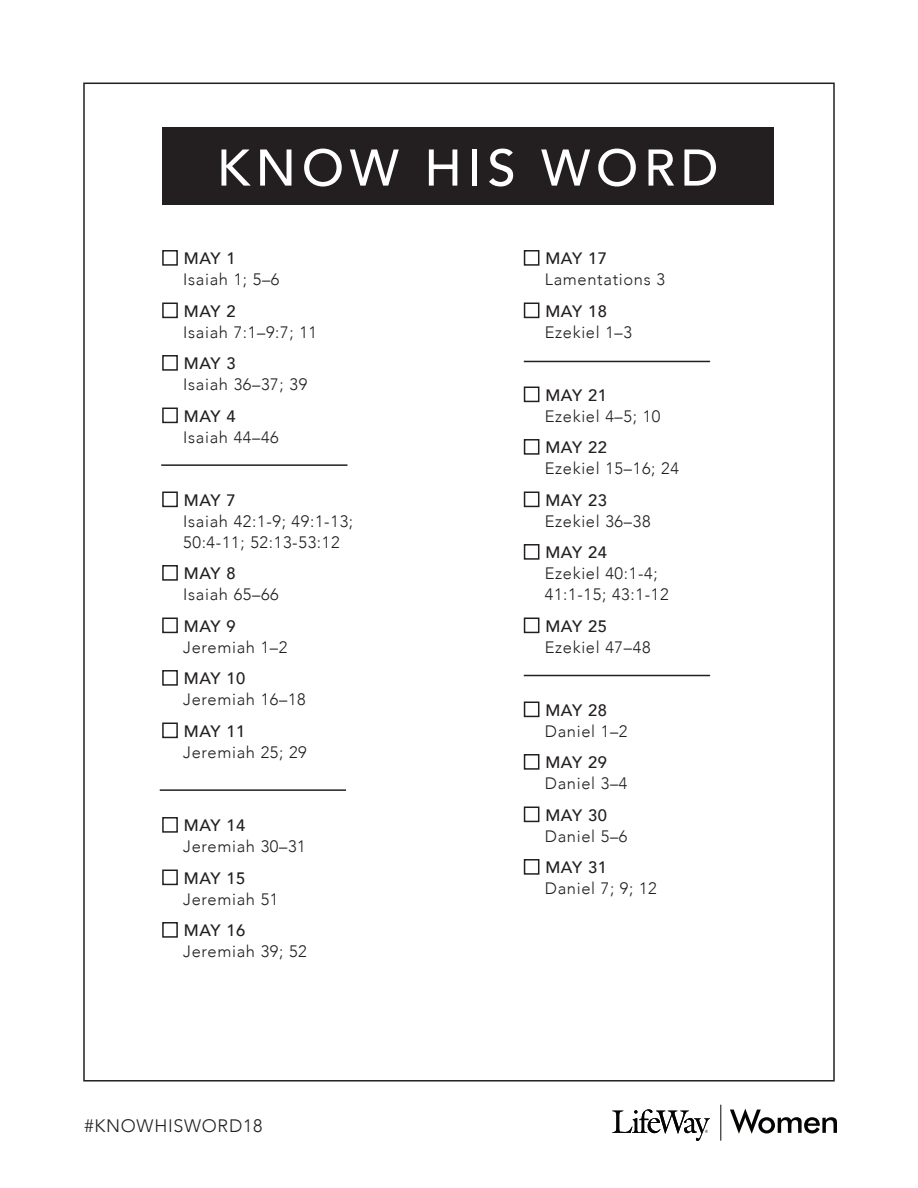
<style>
.page{position:relative;width:918px;height:1188px;background:#fff}
.page>*{position:absolute;margin:0;border:0;box-sizing:border-box;transform-origin:0 0}
.t1{font:500 51px "Avenir LT Std";letter-spacing:.11em;color:#fff}
.t2{font:300 18px "Avenir";letter-spacing:.04em;color:#231f20}
.month{font:300 16.5px "Avenir";letter-spacing:.04em;color:#231f20}
.month-2{font:500 16.5px "Avenir";letter-spacing:.04em;color:#231f20}
</style>
<div class="page">
<div style="left:162px;top:127px;width:611px;height:78px;background:#231f20"></div>
<div style="left:162px;top:250px;width:16px;height:16px;border:2px solid #231f20"></div>
<div style="left:162px;top:303px;width:16px;height:15px;border:2px solid #231f20"></div>
<div style="left:162px;top:355px;width:16px;height:16px;border:2px solid #231f20"></div>
<div style="left:162px;top:408px;width:16px;height:15px;border:2px solid #231f20"></div>
<div style="left:162px;top:492px;width:16px;height:15px;border:2px solid #231f20"></div>
<div style="left:162px;top:565px;width:16px;height:16px;border:2px solid #231f20"></div>
<div style="left:162px;top:618px;width:16px;height:15px;border:2px solid #231f20"></div>
<div style="left:162px;top:670px;width:16px;height:16px;border:2px solid #231f20"></div>
<div style="left:162px;top:723px;width:16px;height:15px;border:2px solid #231f20"></div>
<div style="left:162px;top:817px;width:16px;height:16px;border:2px solid #231f20"></div>
<div style="left:162px;top:870px;width:16px;height:15px;border:2px solid #231f20"></div>
<div style="left:162px;top:922px;width:16px;height:16px;border:2px solid #231f20"></div>
<div style="left:524px;top:250px;width:15px;height:16px;border:2px solid #231f20"></div>
<div style="left:524px;top:303px;width:15px;height:15px;border:2px solid #231f20"></div>
<div style="left:524px;top:387px;width:15px;height:15px;border:2px solid #231f20"></div>
<div style="left:524px;top:439px;width:15px;height:16px;border:2px solid #231f20"></div>
<div style="left:524px;top:492px;width:15px;height:15px;border:2px solid #231f20"></div>
<div style="left:524px;top:544px;width:15px;height:16px;border:2px solid #231f20"></div>
<div style="left:524px;top:618px;width:15px;height:15px;border:2px solid #231f20"></div>
<div style="left:524px;top:702px;width:15px;height:15px;border:2px solid #231f20"></div>
<div style="left:524px;top:754px;width:15px;height:16px;border:2px solid #231f20"></div>
<div style="left:524px;top:807px;width:15px;height:15px;border:2px solid #231f20"></div>
<div style="left:524px;top:859px;width:15px;height:16px;border:2px solid #231f20"></div>
<hr style="left:161px;top:464px;width:186px;height:2px;background:#231f20">
<hr style="left:524px;top:361px;width:186px;height:1px;background:#231f20">
<svg style="left:730px;top:1109px;width:107px;height:25px"></svg>
<hr style="left:721px;top:1105px;width:1px;height:35px;background:#040503">
<svg style="left:612px;top:1109px;width:98px;height:32px"></svg>
<hr style="left:524px;top:675px;width:186px;height:1px;background:#231f20">
<hr style="left:160px;top:789px;width:186px;height:2px;background:#231f20">
<p class="t1" style="left:217px;top:138px;width:503px">KNOW HIS WORD</p>
<p class="month-2" style="left:184px;top:244px;width:53px">MAY 1</p>
<p class="month" style="left:183px;top:270px;width:98px">Isaiah 1; 5–6</p>
<p class="month-2" style="left:184px;top:297px;width:53px">MAY 2</p>
<p class="month" style="left:183px;top:322px;width:135px">Isaiah 7:1–9:7; 11</p>
<p class="month-2" style="left:184px;top:349px;width:53px">MAY 3</p>
<p class="month" style="left:183px;top:375px;width:126px">Isaiah 36–37; 39</p>
<p class="month-2" style="left:184px;top:402px;width:53px">MAY 4</p>
<p class="month" style="left:183px;top:427px;width:97px">Isaiah 44–46</p>
<p class="month-2" style="left:184px;top:486px;width:53px">MAY 7</p>
<p class="month" style="left:183px;top:511px;width:172px">Isaiah 42:1-9; 49:1-13;</p>
<p class="month" style="left:183px;top:532px;width:158px">50:4-11; 52:13-53:12</p>
<p class="month-2" style="left:184px;top:559px;width:53px">MAY 8</p>
<p class="month" style="left:183px;top:585px;width:97px">Isaiah 65–66</p>
<p class="month-2" style="left:184px;top:612px;width:53px">MAY 9</p>
<p class="month" style="left:183px;top:637px;width:106px">Jeremiah 1–2</p>
<p class="month-2" style="left:184px;top:664px;width:63px">MAY 10</p>
<p class="month" style="left:183px;top:690px;width:124px">Jeremiah 16–18</p>
<p class="month-2" style="left:184px;top:717px;width:63px">MAY 11</p>
<p class="month" style="left:183px;top:742px;width:125px">Jeremiah 25; 29</p>
<p class="month-2" style="left:184px;top:811px;width:63px">MAY 14</p>
<p class="month" style="left:183px;top:837px;width:124px">Jeremiah 30–31</p>
<p class="month-2" style="left:184px;top:864px;width:63px">MAY 15</p>
<p class="month" style="left:183px;top:889px;width:97px">Jeremiah 51</p>
<p class="month-2" style="left:184px;top:916px;width:63px">MAY 16</p>
<p class="month" style="left:183px;top:942px;width:125px">Jeremiah 39; 52</p>
<p class="t2" style="left:84px;top:1116px;width:180px">#KNOWHISWORD18</p>
<p class="month-2" style="left:545px;top:244px;width:63px">MAY 17</p>
<p class="month" style="left:545px;top:270px;width:122px">Lamentations 3</p>
<p class="month-2" style="left:545px;top:297px;width:63px">MAY 18</p>
<p class="month" style="left:545px;top:322px;width:89px">Ezekiel 1–3</p>
<p class="month-2" style="left:545px;top:381px;width:63px">MAY 21</p>
<p class="month" style="left:545px;top:406px;width:117px">Ezekiel 4–5; 10</p>
<p class="month-2" style="left:545px;top:433px;width:63px">MAY 22</p>
<p class="month" style="left:545px;top:459px;width:136px">Ezekiel 15–16; 24</p>
<p class="month-2" style="left:545px;top:486px;width:63px">MAY 23</p>
<p class="month" style="left:545px;top:511px;width:107px">Ezekiel 36–38</p>
<p class="month-2" style="left:545px;top:538px;width:63px">MAY 24</p>
<p class="month" style="left:545px;top:564px;width:114px">Ezekiel 40:1-4;</p>
<p class="month" style="left:545px;top:585px;width:125px">41:1-15; 43:1-12</p>
<p class="month-2" style="left:545px;top:612px;width:63px">MAY 25</p>
<p class="month" style="left:545px;top:637px;width:107px">Ezekiel 47–48</p>
<p class="month-2" style="left:545px;top:696px;width:63px">MAY 28</p>
<p class="month" style="left:545px;top:721px;width:84px">Daniel 1–2</p>
<p class="month-2" style="left:545px;top:748px;width:63px">MAY 29</p>
<p class="month" style="left:545px;top:774px;width:84px">Daniel 3–4</p>
<p class="month-2" style="left:545px;top:801px;width:63px">MAY 30</p>
<p class="month" style="left:545px;top:826px;width:84px">Daniel 5–6</p>
<p class="month-2" style="left:545px;top:853px;width:63px">MAY 31</p>
<p class="month" style="left:545px;top:879px;width:114px">Daniel 7; 9; 12</p>
</div>
